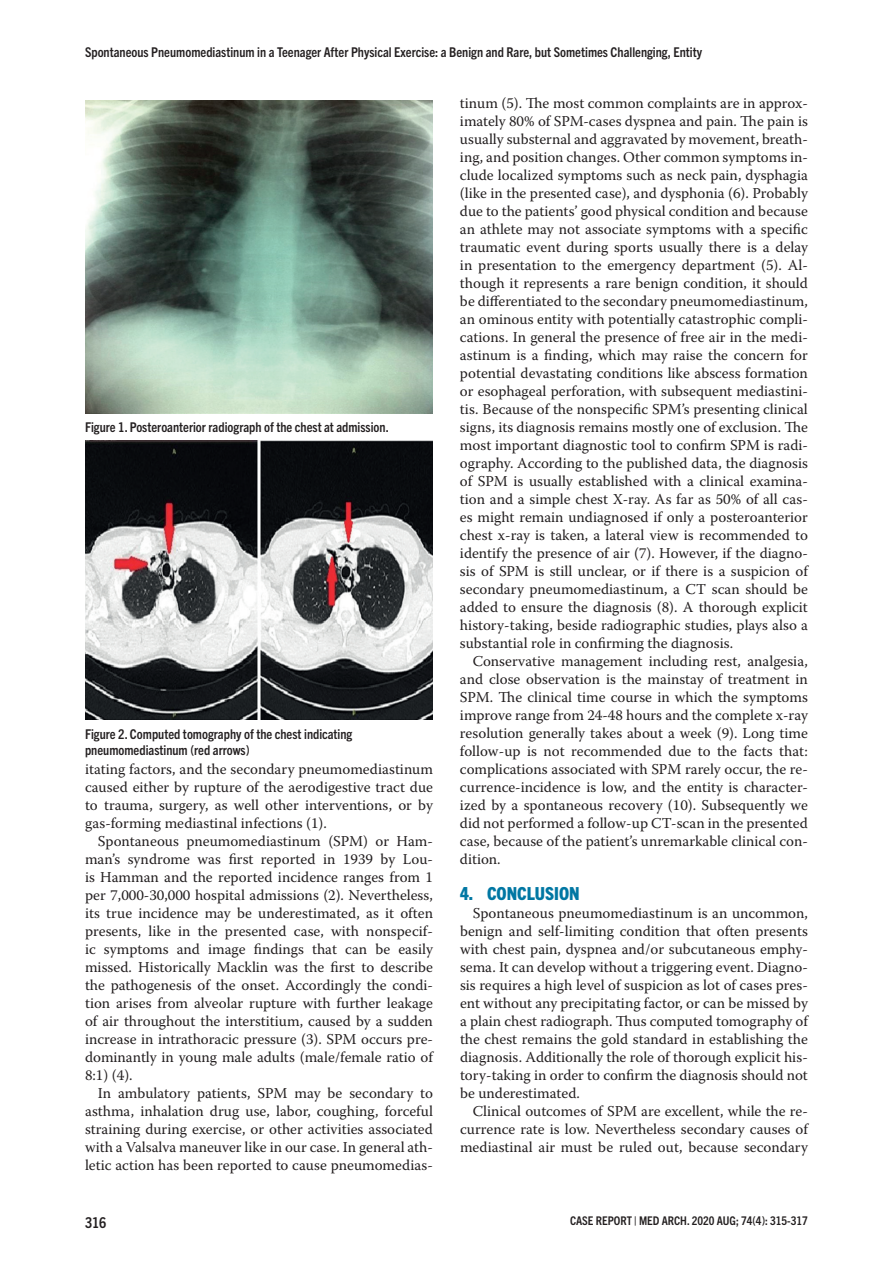
<style>
.page{position:relative;width:893px;height:1263px;background:#fff}
.page>*{position:absolute;margin:0;border:0;box-sizing:border-box;transform-origin:0 0}
.t1{font:800 condensed 18px "Trade Gothic Next LT Pro";color:#0077a3}
.t2{font:15px/18px "Warnock Pro";color:#231f20;text-align:justify}
.t3{font:700 condensed 15px "Trade Gothic Next LT Pro";color:#231f20}
.t4{font:700 condensed 13.5px/16.2px "Trade Gothic Next LT Pro";color:#231f20}
.t5{font:700 condensed 12px "Trade Gothic Next LT Pro";color:#231f20}
</style>
<div class="page">
<img style="left:85px;top:100px;width:348px;height:313px">
<img style="left:85px;top:440px;width:348px;height:280px">
<p class="t4" style="left:85px;top:44px;width:619px">Spontaneous Pneumomediastinum in a Teenager After Physical Exercise: a Benign and Rare, but Sometimes Challenging, Entity</p>
<p class="t4" style="left:85px;top:418px;width:305px">Figure 1. Posteroanterior radiograph of the chest at admission.</p>
<p class="t4" style="left:85px;top:725px;width:269px">Figure 2. Computed tomography of the chest indicating pneumomediastinum (red arrows)</p>
<p class="t2" style="left:85px;top:760px;width:349px">itating factors, and the secondary pneumomediastinum caused either by rupture of the aerodigestive tract due to trauma, surgery, as well other interventions, or by gas-forming mediastinal infections (1).</p>
<p class="t2" style="left:85px;top:832px;width:349px;text-indent:13px">Spontaneous pneumomediastinum (SPM) or Ham&shy;man’s syndrome was first reported in 1939 by Lou&shy;is Hamman and the reported incidence ranges from 1 per 7,000-30,000 hospital admissions (2). Nevertheless, its true incidence may be underestimated, as it often presents, like in the presented case, with nonspecif&shy;ic symptoms and image findings that can be easily missed. Historically Macklin was the first to describe the pathogenesis of the onset. Accordingly the condi&shy;tion arises from alveolar rupture with further leakage of air throughout the interstitium, caused by a sudden increase in intrathoracic pressure (3). SPM occurs pre&shy;dominantly in young male adults (male/female ratio of 8:1) (4).</p>
<p class="t2" style="left:85px;top:1084px;width:349px;text-indent:13px">In ambulatory patients, SPM may be secondary to asthma, inhalation drug use, labor, coughing, forceful straining during exercise, or other activities associated with a Valsalva maneuver like in our case. In general ath&shy;letic action has been reported to cause pneumomedias-</p>
<p class="t2" style="left:460px;top:94px;width:349px">tinum (5). The most common complaints are in approx&shy;imately 80% of SPM-cases dyspnea and pain. The pain is usually substernal and aggravated by movement, breath&shy;ing, and position changes. Other common symptoms in&shy;clude localized symptoms such as neck pain, dysphagia (like in the presented case), and dysphonia (6). Probably due to the patients’ good physical condition and because an athlete may not associate symptoms with a specific traumatic event during sports usually there is a delay in presentation to the emergency department (5). Al&shy;though it represents a rare benign condition, it should be differentiated to the secondary pneumomediastinum, an ominous entity with potentially catastrophic compli&shy;cations. In general the presence of free air in the medi&shy;astinum is a finding, which may raise the concern for potential devastating conditions like abscess formation or esophageal perforation, with subsequent mediastini&shy;tis. Because of the nonspecific SPM’s presenting clinical signs, its diagnosis remains mostly one of exclusion. The most important diagnostic tool to confirm SPM is radi&shy;ography. According to the published data, the diagnosis of SPM is usually established with a clinical examina&shy;tion and a simple chest X-ray. As far as 50% of all cas&shy;es might remain undiagnosed if only a posteroanterior chest x-ray is taken, a lateral view is recommended to identify the presence of air (7). However, if the diagno&shy;sis of SPM is still unclear, or if there is a suspicion of secondary pneumomediastinum, a CT scan should be added to ensure the diagnosis (8). A thorough explicit history-taking, beside radiographic studies, plays also a substantial role in confirming the diagnosis.</p>
<p class="t2" style="left:460px;top:652px;width:349px;text-indent:13px">Conservative management including rest, analgesia, and close observation is the mainstay of treatment in SPM. The clinical time course in which the symptoms improve range from 24-48 hours and the complete x-ray resolution generally takes about a week (9). Long time follow-up is not recommended due to the facts that: complications associated with SPM rarely occur, the re&shy;currence-incidence is low, and the entity is character&shy;ized by a spontaneous recovery (10). Subsequently we did not performed a follow-up CT-scan in the presented case, because of the patient’s unremarkable clinical con&shy;dition.</p>
<p class="t1" style="left:460px;top:881px;width:121px">4. CONCLUSION</p>
<p class="t2" style="left:460px;top:904px;width:349px;text-indent:13px">Spontaneous pneumomediastinum is an uncommon, benign and self-limiting condition that often presents with chest pain, dyspnea and/or subcutaneous emphy&shy;sema. It can develop without a triggering event. Diagno&shy;sis requires a high level of suspicion as lot of cases pres&shy;ent without any precipitating factor, or can be missed by a plain chest radiograph. Thus computed tomography of the chest remains the gold standard in establishing the diagnosis. Additionally the role of thorough explicit his&shy;tory-taking in order to confirm the diagnosis should not be underestimated.</p>
<p class="t2" style="left:460px;top:1102px;width:349px;text-indent:13px">Clinical outcomes of SPM are excellent, while the re&shy;currence rate is low. Nevertheless secondary causes of mediastinal air must be ruled out, because secondary</p>
<p class="t3" style="left:85px;top:1212px;width:23px">316</p>
<p class="t5" style="left:570px;top:1213px;width:33px">Case report</p>
<p class="t5" style="left:634px;top:1213px;width:175px">| Med Arch . 2020 AUG; 74(4): 315-317</p>
</div>
